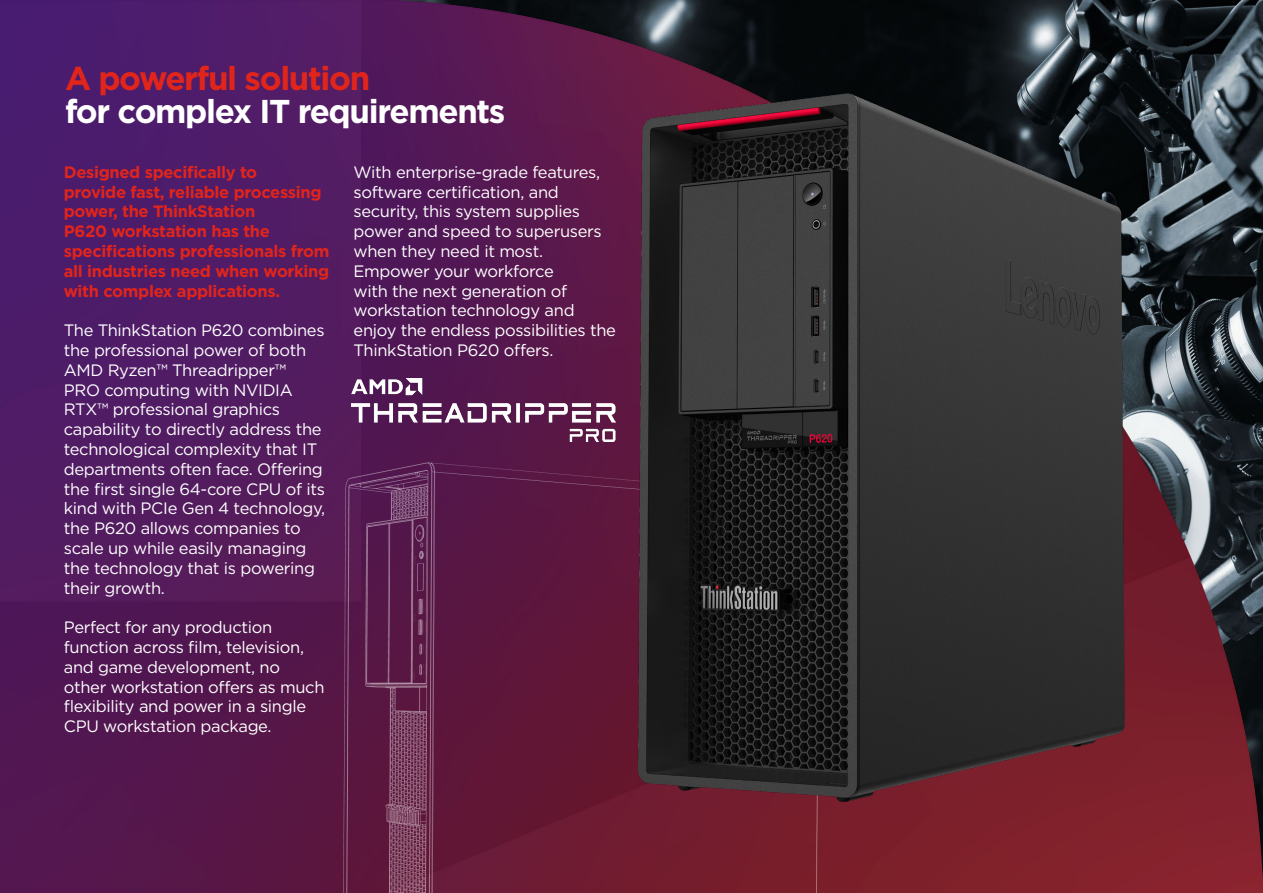
<style>
.page{position:relative;width:1263px;height:893px;background:#fff}
.page>*{position:absolute;margin:0;border:0;box-sizing:border-box;transform-origin:0 0}
.t1{font:700 33px/33px "Gotham";letter-spacing:-.04em;color:#fff}
.t2{font:16.5px/19.8px "Gotham";letter-spacing:-.02em;color:#fff}
.t3{font:700 16.5px/19.8px "Gotham";letter-spacing:-.02em;color:#e1251b}
.s1{color:#e1251b}
</style>
<div class="page">
<img style="left:0;top:0;width:1263px;height:893px">
<img style="left:319px;top:446px;width:540px;height:447px">
<img style="left:602px;top:30px;width:618px;height:833px">
<img style="left:352px;top:378px;width:263px;height:63px">
<p class="t1" style="left:65px;top:62px;width:442px"><span class="s1">A powerful solution<br></span>for complex IT requirements</p>
<p class="t3" style="left:64px;top:162px;width:267px">Designed specifically to<br>provide fast, reliable processing power, the ThinkStation<br>P620 workstation has the specifications professionals from all industries need when working with complex applications.</p>
<p class="t2" style="left:64px;top:320px;width:263px">The ThinkStation P620 combines the professional power of both<br>AMD Ryzen™ Threadripper™<br>PRO computing with NVIDIA<br>RTX™ professional graphics capability to directly address the technological complexity that IT departments often face. Offering the first single 64-core CPU of its kind with PCIe Gen 4 technology, the P620 allows companies to scale up while easily managing the technology that is powering their growth.</p>
<p class="t2" style="left:64px;top:617px;width:262px">Perfect for any production function across film, television, and game development, no other workstation offers as much flexibility and power in a single<br>CPU workstation package.</p>
<p class="t2" style="left:354px;top:162px;width:264px">With enterprise-grade features, software certification, and security, this system supplies power and speed to superusers when they need it most.<br>Empower your workforce<br>with the next generation of workstation technology and enjoy the endless possibilities the<br>ThinkStation P620 offers.</p>
</div>
